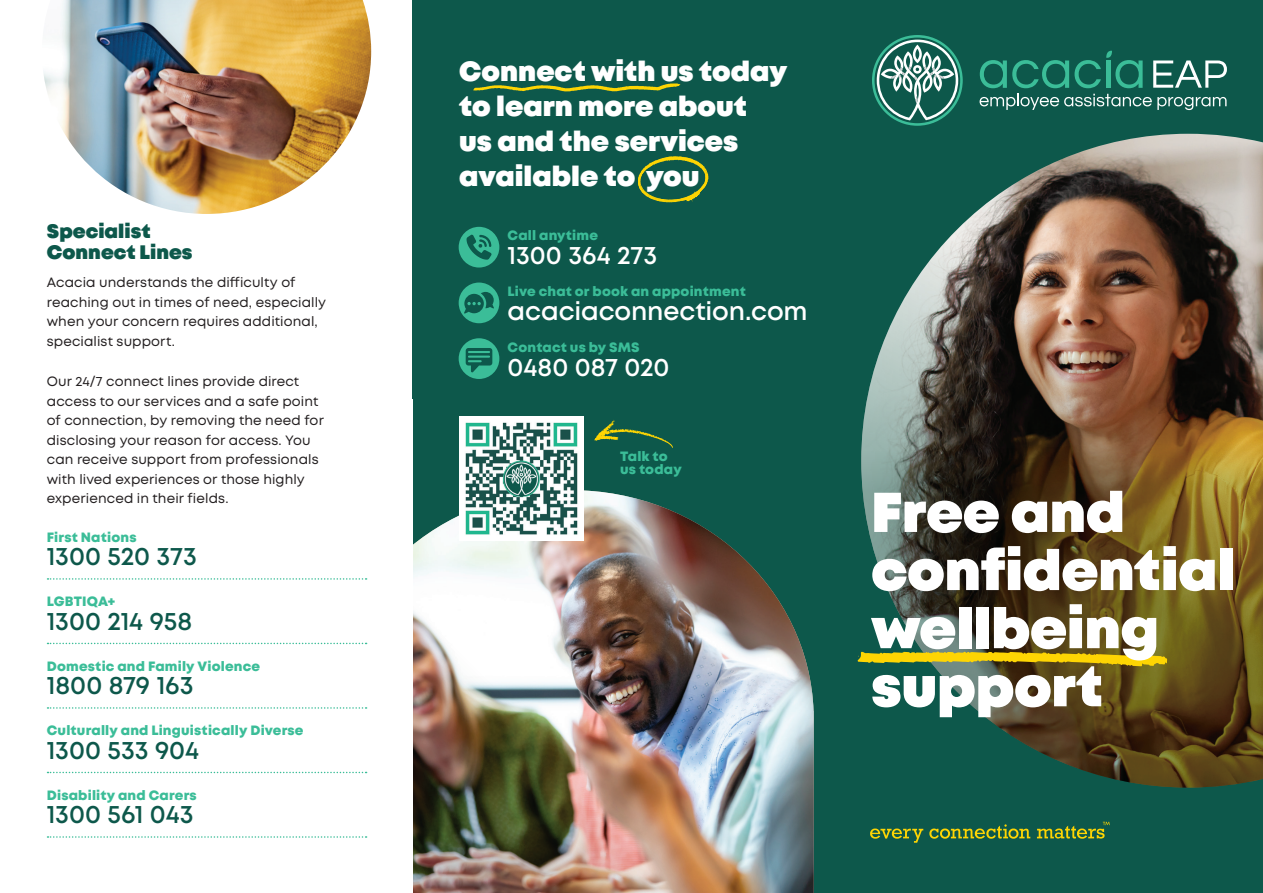
<style>
.page{position:relative;width:1263px;height:893px;background:#fff}
.page>*{position:absolute;margin:0;border:0;box-sizing:border-box;transform-origin:0 0}
.t1{font:900 56.1px/58.1px "Mont";letter-spacing:-.005em;color:#fff}
.t2{font:900 27.75px/35.1px "Mont";color:#fff}
.t3{font:600 25.5px "Mont";letter-spacing:-.005em;color:#0d584b}
.t4{font:600 25.5px "Mont";letter-spacing:-.005em;color:#fff}
.t5{font:900 19.5px/21px "Mont";color:#0d584b}
.t6{font:13.5px/19.5px "Mont";letter-spacing:.01em;color:#231f20}
.t7{font:800 13.5px/13.5px "Mont";letter-spacing:.015em;color:#3bbd98}
</style>
<div class="page">
<div style="left:412px;top:0;width:851px;height:893px;background:#0d584b"></div>
<img style="left:44px;top:0;width:327px;height:214px">
<svg style="left:872px;top:35px;width:91px;height:91px"></svg>
<svg style="left:979px;top:50px;width:248px;height:60px"></svg>
<svg style="left:638px;top:156px;width:70px;height:46px"></svg>
<svg style="left:473px;top:83px;width:208px;height:9px"></svg>
<img style="left:861px;top:134px;width:402px;height:653px">
<svg style="left:858px;top:651px;width:309px;height:15px;background:#b5a217"></svg>
<img style="left:413px;top:490px;width:401px;height:403px">
<svg style="left:594px;top:420px;width:79px;height:28px"></svg>
<img style="left:460px;top:416px;width:123px;height:124px">
<svg style="left:48px;top:578px;width:319px;height:2px"></svg>
<svg style="left:48px;top:643px;width:319px;height:1px"></svg>
<svg style="left:48px;top:707px;width:319px;height:2px"></svg>
<svg style="left:48px;top:772px;width:319px;height:1px"></svg>
<svg style="left:48px;top:836px;width:319px;height:2px"></svg>
<svg style="left:870px;top:828px;width:53px;height:15px"></svg>
<svg style="left:929px;top:824px;width:101px;height:15px"></svg>
<svg style="left:1037px;top:822px;width:73px;height:17px"></svg>
<div style="left:459px;top:227px;width:40px;height:41px;background:#3bbd98;border-radius:50%"></div>
<svg style="left:466px;top:234px;width:26px;height:26px"></svg>
<div style="left:459px;top:283px;width:40px;height:40px;background:#3bbd98;border-radius:50%"></div>
<svg style="left:464px;top:292px;width:30px;height:22px"></svg>
<div style="left:459px;top:338px;width:40px;height:41px;background:#3bbd98;border-radius:50%"></div>
<svg style="left:466px;top:348px;width:26px;height:25px"></svg>
<h3 class="t5" style="left:47px;top:221px;width:147px">Specialist<br>Connect Lines</h3>
<p class="t6" style="left:47px;top:273px;width:281px">Acacia understands the difficulty of reaching out in times of need, especially when your concern requires additional, specialist support.</p>
<p class="t6" style="left:47px;top:372px;width:279px">Our 24/7 connect lines provide direct access to our services and a safe point of connection, by removing the need for disclosing your reason for access. You can receive support from professionals with lived experiences or those highly experienced in their fields.</p>
<p class="t7" style="left:47px;top:530px;width:91px">First Nations</p>
<h3 class="t3" style="left:47px;top:540px;width:152px">1300 520 373</h3>
<p class="t7" style="left:47px;top:595px;width:70px">LGBTIQA+</p>
<h3 class="t3" style="left:47px;top:605px;width:147px">1300 214 958</h3>
<p class="t7" style="left:47px;top:659px;width:215px">Domestic and Family Violence</p>
<h3 class="t3" style="left:47px;top:669px;width:148px">1800 879 163</h3>
<p class="t7" style="left:47px;top:724px;width:258px">Culturally and Linguistically Diverse</p>
<h3 class="t3" style="left:47px;top:734px;width:154px">1300 533 904</h3>
<p class="t7" style="left:47px;top:788px;width:152px">Disability and Carers</p>
<h3 class="t3" style="left:47px;top:798px;width:148px">1300 561 043</h3>
<h2 class="t2" style="left:459px;top:54px;width:329px">Connect with us today to learn more about<br>us and the services available to you</h2>
<p class="t7" style="left:508px;top:229px;width:92px">Call anytime</p>
<h3 class="t4" style="left:508px;top:238px;width:151px">1300 364 273</h3>
<p class="t7" style="left:508px;top:285px;width:240px">Live chat or book an appointment</p>
<h3 class="t4" style="left:508px;top:294px;width:302px">acaciaconnection.com</h3>
<p class="t7" style="left:508px;top:341px;width:134px">Contact us by SMS</p>
<h3 class="t4" style="left:508px;top:350px;width:163px">0480 087 020</h3>
<p class="t7" style="left:620px;top:449px;width:63px">Talk to us today</p>
<h1 class="t1" style="left:871px;top:485px;width:365px">Free and confidential wellbeing support</h1>
</div>
